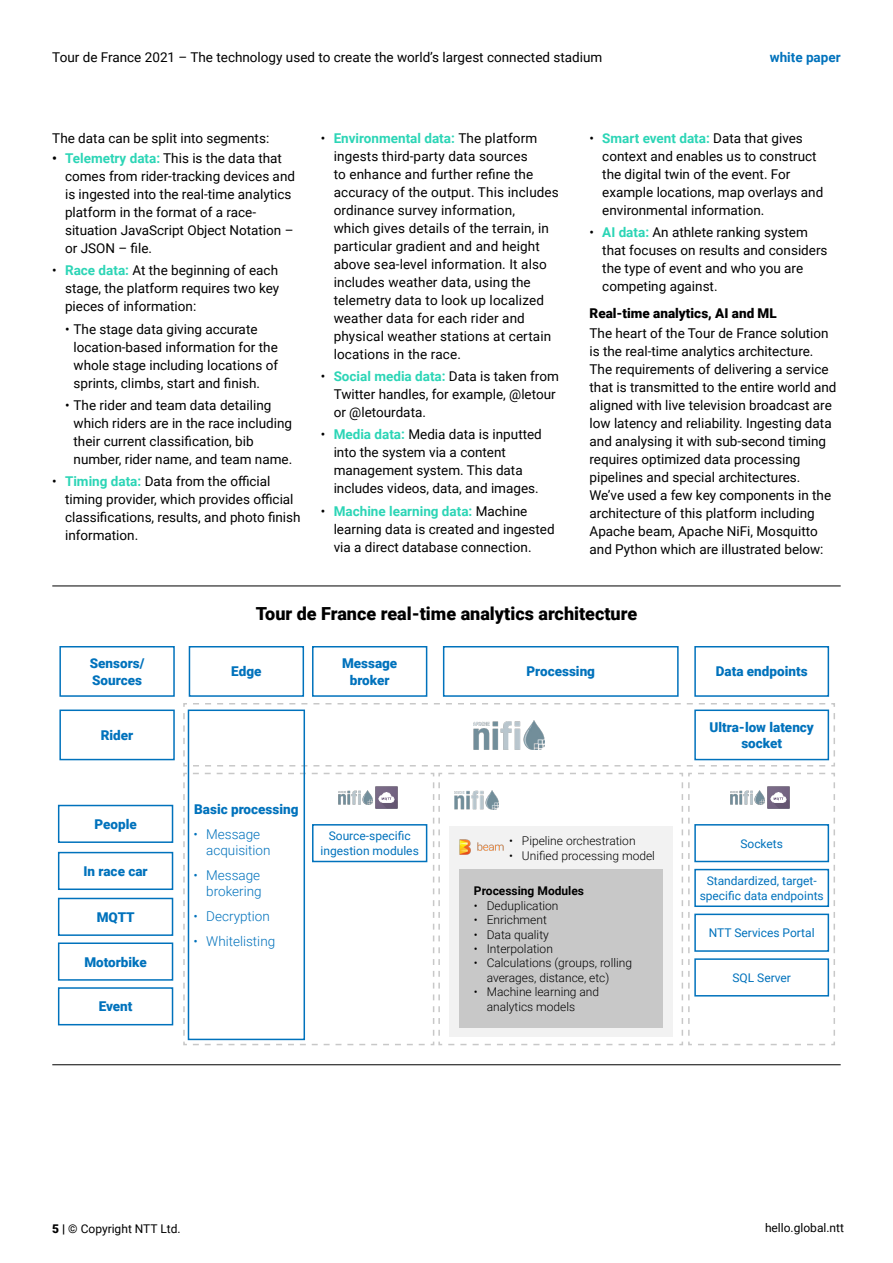
<style>
.page{position:relative;width:893px;height:1263px;background:#fff}
.page>*{position:absolute;margin:0;border:0;box-sizing:border-box;transform-origin:0 0}
.t1{font:900 18px "Roboto";color:#000}
.t2{font:13.5px/18px "Roboto";color:#000}
.t3{font:900 13.5px/16.2px "Roboto";color:#0072bc;text-align:center}
.t4{font:300 13.5px/16.2px "Roboto";color:#0072bc}
.t5{font:900 13.5px "Roboto";color:#000}
.t6{font:700 13.5px "Roboto";color:#0072bc}
.t7{font:300 12px/14.4px "Roboto";color:#000}
.t8{font:12px/14.4px "Roboto";color:#0072bc;text-align:center}
.t9{font:12px "Roboto";color:#000}
.t10{font:700 12px "Roboto";color:#000}
.s1{font-weight:700}
.s2{font-weight:700;color:#2cd5b6}
.s3{font-weight:900}
</style>
<div class="page">
<svg style="left:183px;top:703px;width:652px;height:343px"></svg>
<svg style="left:438px;top:772px;width:246px;height:274px"></svg>
<div style="left:449px;top:826px;width:224px;height:210px;background:#f2f2f2"></div>
<div style="left:459px;top:869px;width:204px;height:158px;background:#c8c8c8"></div>
<div style="left:59px;top:646px;width:116px;height:51px;border:2px solid #0072bc"></div>
<div style="left:59px;top:709px;width:116px;height:51px;border:2px solid #0072bc"></div>
<div style="left:188px;top:709px;width:117px;height:331px;border:2px solid #0072bc"></div>
<div style="left:189px;top:646px;width:115px;height:51px;border:2px solid #0072bc"></div>
<div style="left:312px;top:646px;width:115px;height:51px;border:2px solid #0072bc"></div>
<div style="left:312px;top:824px;width:115px;height:38px;border:2px solid #0072bc"></div>
<div style="left:694px;top:824px;width:135px;height:38px;border:2px solid #0072bc"></div>
<div style="left:58px;top:898px;width:115px;height:38px;border:2px solid #0072bc"></div>
<div style="left:58px;top:852px;width:115px;height:38px;border:2px solid #0072bc"></div>
<div style="left:58px;top:805px;width:115px;height:38px;border:2px solid #0072bc"></div>
<div style="left:694px;top:869px;width:135px;height:38px;border:2px solid #0072bc"></div>
<div style="left:58px;top:942px;width:115px;height:39px;border:2px solid #0072bc"></div>
<div style="left:694px;top:913px;width:135px;height:39px;border:2px solid #0072bc"></div>
<div style="left:58px;top:987px;width:115px;height:38px;border:2px solid #0072bc"></div>
<div style="left:694px;top:958px;width:135px;height:38px;border:2px solid #0072bc"></div>
<div style="left:443px;top:646px;width:236px;height:51px;border:2px solid #0072bc"></div>
<div style="left:694px;top:646px;width:135px;height:51px;border:2px solid #0072bc"></div>
<div style="left:694px;top:709px;width:135px;height:51px;border:2px solid #0072bc"></div>
<img style="left:474px;top:720px;width:71px;height:30px">
<img style="left:455px;top:791px;width:43px;height:18px">
<img style="left:373px;top:783px;width:28px;height:28px">
<img style="left:339px;top:790px;width:33px;height:14px">
<img style="left:765px;top:783px;width:28px;height:28px">
<img style="left:731px;top:790px;width:33px;height:14px">
<img style="left:460px;top:825px;width:43px;height:30px">
<hr style="left:52px;top:585px;width:789px;height:1px;background:#000">
<hr style="left:52px;top:1064px;width:789px;height:1px;background:#000">
<p class="t2" style="left:52px;top:48px;width:552px">Tour de France 2021 – The technology used to create the world’s largest connected stadium</p>
<p class="t6" style="left:770px;top:48px;width:72px">white paper</p>
<p class="t2" style="left:52px;top:129px;width:218px">The data can be split into segments:</p>
<p class="t2" style="left:65px;top:149px;width:231px;text-indent:-13px"><span class="s1">•</span> <span class="s2">Telemetry data:</span> This is the data that comes from rider-tracking devices and is ingested into the real-time analytics platform in the format of a race&shy;situation JavaScript Object Notation – or JSON – file.</p>
<p class="t2" style="left:65px;top:261px;width:216px;text-align:justify;text-indent:-13px">• <span class="s2">Race data:</span> At the beginning of each stage, the platform requires two key pieces of information:</p>
<p class="t2" style="left:74px;top:319px;width:206px;text-indent:-9px">• The stage data giving accurate location-based information for the whole stage including locations of sprints, climbs, start and finish.</p>
<p class="t2" style="left:74px;top:396px;width:220px;text-indent:-9px">• The rider and team data detailing which riders are in the race including their current classification, bib number, rider name, and team name.</p>
<p class="t2" style="left:65px;top:472px;width:237px;text-indent:-13px">• <span class="s2">Timing data:</span> Data from the official timing provider, which provides official classifications, results, and photo finish information.</p>
<p class="t2" style="left:334px;top:129px;width:227px;text-indent:-13px">• <span class="s2">Environmental data:</span> The platform ingests third-party data sources<br>to enhance and further refine the accuracy of the output. This includes ordinance survey information,<br>which gives details of the terrain, in particular gradient and and height above sea-level information. It also includes weather data, using the telemetry data to look up localized weather data for each rider and physical weather stations at certain locations in the race.</p>
<p class="t2" style="left:334px;top:367px;width:227px;text-indent:-13px">• <span class="s2">Social media data:</span> Data is taken from<br>Twitter handles, for example, @letour or @letourdata.</p>
<p class="t2" style="left:334px;top:425px;width:210px;text-indent:-13px">• <span class="s2">Media data:</span> Media data is inputted into the system via a content management system. This data includes videos, data, and images.</p>
<p class="t2" style="left:334px;top:501px;width:222px;text-indent:-13px">• <span class="s2">Machine learning data:</span> Machine learning data is created and ingested via a direct database connection.</p>
<p class="t2" style="left:602px;top:129px;width:223px;text-indent:-13px">• <span class="s2">Smart event data:</span> Data that gives context and enables us to construct the digital twin of the event. For example locations, map overlays and environmental information.</p>
<p class="t2" style="left:602px;top:223px;width:227px;text-indent:-13px">• <span class="s2">AI data:</span> An athlete ranking system that focuses on results and considers the type of event and who you are competing against.</p>
<p class="t5" style="left:589px;top:303px;width:189px">Real-time analytics, AI and ML</p>
<p class="t2" style="left:589px;top:323px;width:248px">The heart of the Tour de France solution is the real-time analytics architecture.<br>The requirements of delivering a service that is transmitted to the entire world and aligned with live television broadcast are low latency and reliability. Ingesting data and analysing it with sub-second timing requires optimized data processing pipelines and special architectures.<br>We’ve used a few key components in the architecture of this platform including Apache beam, Apache NiFi, Mosquitto and Python which are illustrated below:</p>
<p class="t3" style="left:90px;top:655px;width:56px;text-align:left">Sensors/<br>Sources</p>
<p class="t3" style="left:101px;top:727px;width:34px">Rider</p>
<p class="t3" style="left:94px;top:815px;width:44px">People</p>
<p class="t3" style="left:84px;top:862px;width:66px">In race car</p>
<p class="t3" style="left:97px;top:908px;width:40px">MQTT</p>
<p class="t3" style="left:84px;top:953px;width:64px">Motorbike</p>
<p class="t3" style="left:99px;top:998px;width:35px">Event</p>
<h1 class="t1" style="left:256px;top:601px;width:383px">Tour de France real-time analytics architecture</h1>
<p class="t3" style="left:231px;top:663px;width:32px">Edge</p>
<p class="t3" style="left:342px;top:655px;width:57px">Message broker</p>
<p class="t3" style="left:526px;top:663px;width:70px">Processing</p>
<p class="t3" style="left:716px;top:663px;width:93px">Data endpoints</p>
<p class="t3" style="left:709px;top:718px;width:106px">Ultra-low latency socket</p>
<p class="t3" style="left:194px;top:801px;width:106px">Basic processing</p>
<p class="t4" style="left:206px;top:826px;width:66px;text-indent:-13px">• Message acquisition</p>
<p class="t4" style="left:193px;top:866px;width:70px;text-align:right">• Message brokering</p>
<p class="t4" style="left:193px;top:907px;width:78px">• Decryption</p>
<p class="t4" style="left:193px;top:932px;width:83px">• Whitelisting</p>
<p class="t8" style="left:321px;top:828px;width:100px">Source-specific ingestion modules</p>
<p class="t8" style="left:740px;top:836px;width:44px">Sockets</p>
<p class="t7" style="left:509px;top:833px;width:128px">• Pipeline orchestration</p>
<p class="t7" style="left:509px;top:848px;width:147px">• Unified processing model</p>
<p class="t10" style="left:474px;top:883px;width:112px">Processing Modules</p>
<p class="t7" style="left:474px;top:898px;width:86px">• Deduplication</p>
<p class="t7" style="left:474px;top:912px;width:74px">• Enrichment</p>
<p class="t7" style="left:474px;top:927px;width:76px">• Data quality</p>
<p class="t7" style="left:474px;top:941px;width:80px">• Interpolation</p>
<p class="t7" style="left:487px;top:955px;width:147px;text-indent:-13px">• Calculations (groups, rolling averages, distance, etc)</p>
<p class="t7" style="left:487px;top:984px;width:114px;text-indent:-13px">• Machine learning and analytics models</p>
<p class="t8" style="left:700px;top:873px;width:126px">Standardized, target&shy;specific data endpoints</p>
<p class="t8" style="left:709px;top:925px;width:107px">NTT Services Portal</p>
<p class="t8" style="left:732px;top:970px;width:60px">SQL Server</p>
<p class="t9" style="left:52px;top:1220px;width:130px"><span class="s3">5 |</span> © Copyright NTT Ltd.</p>
<p class="t9" style="left:765px;top:1220px;width:81px">hello.global.ntt</p>
</div>
